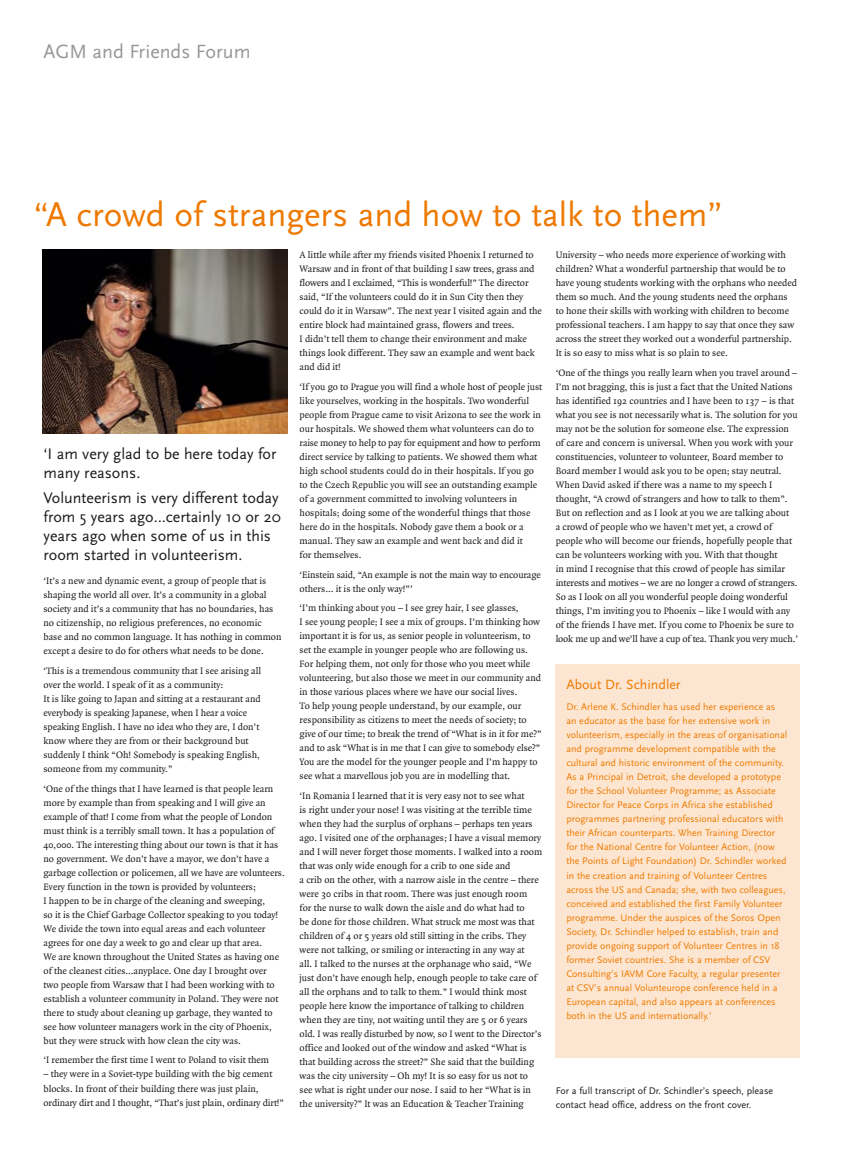
<style>
.page{position:relative;width:842px;height:1163px;background:#fff}
.page>*{position:absolute;margin:0;border:0;box-sizing:border-box;transform-origin:0 0}
.FC_body_10{font:35px "Scala Sans";color:#ee7900}
.Scala_10{font:20px "Scala Sans";color:#97979b}
.Scala_reg_16pt_leading_19pt_space_after_{font:16px/19px "Scala Sans";color:#1b1b1f}
.Scala_9pt_reg_11pt_leading_space_after_1{font:14px "Scala Sans";color:#ee7900}
.FC_body_10-2{font:10px/14px "Quadraat";color:#1b1b1f}
.Scala_9pt_reg_11pt_leading_space_after_1-2{font:10px/14px "Scala Sans";color:#ee7900}
.Scala_10-2{font:10px/14px "Scala Sans";color:#1b1b1f}
</style>
<div class="page">
<div style="left:555px;top:664px;width:244px;height:393px;background:#fce6d1"></div>
<img style="left:43px;top:250px;width:244px;height:184px">
<p class="Scala_10" style="left:44px;top:41px;width:209px">AGM and Friends Forum</p>
<p class="FC_body_10" style="left:34px;top:195px;width:691px">“A crowd of strangers and how to talk to them”</p>
<p class="Scala_reg_16pt_leading_19pt_space_after_" style="left:44px;top:444px;width:234px">‘I am very glad to be here today for many reasons.</p>
<p class="Scala_reg_16pt_leading_19pt_space_after_" style="left:44px;top:488px;width:239px">Volunteerism is very different today from 5 years ago…certainly 10 or 20 years ago when some of us in this room started in volunteerism.</p>
<p class="FC_body_10-2" style="left:44px;top:574px;width:240px">‘It’s a new and dynamic event, a group of people that is shaping the world all over. It’s a community in a global society and it’s a community that has no boundaries, has no citizenship, no religious preferences, no economic base and no common language. It has nothing in common except a desire to do for others what needs to be done.</p>
<p class="FC_body_10-2" style="left:44px;top:664px;width:219px">‘This is a tremendous community that I see arising all over the world. I speak of it as a community:<br>It is like going to Japan and sitting at a restaurant and everybody is speaking Japanese, when I hear a voice speaking English. I have no idea who they are, I don’t know where they are from or their background but suddenly I think “Oh! Somebody is speaking English, someone from my community.”</p>
<p class="FC_body_10-2" style="left:44px;top:781px;width:243px">‘One of the things that I have learned is that people learn more by example than from speaking and I will give an example of that! I come from what the people of London must think is a terribly small town. It has a population of 40,000. The interesting thing about our town is that it has no government. We don’t have a mayor, we don’t have a garbage collection or policemen, all we have are volunteers.<br>Every function in the town is provided by volunteers;<br>I happen to be in charge of the cleaning and sweeping,<br>so it is the Chief Garbage Collector speaking to you today!<br>We divide the town into equal areas and each volunteer agrees for one day a week to go and clear up that area.<br>We are known throughout the United States as having one of the cleanest cities…anyplace. One day I brought over<br>two people from Warsaw that I had been working with to establish a volunteer community in Poland. They were not there to study about cleaning up garbage, they wanted to see how volunteer managers work in the city of Phoenix, but they were struck with how clean the city was.</p>
<p class="FC_body_10-2" style="left:44px;top:1053px;width:227px">‘I remember the first time I went to Poland to visit them</p>
<p class="FC_body_10-2" style="left:44px;top:1067px;width:242px">– they were in a Soviet-type building with the big cement blocks. In front of their building there was just plain, ordinary dirt and I thought, “That’s just plain, ordinary dirt!”</p>
<p class="FC_body_10-2" style="left:300px;top:248px;width:244px">A little while after my friends visited Phoenix I returned to Warsaw and in front of that building I saw trees, grass and flowers and I exclaimed, “This is wonderful!” The director said, “If the volunteers could do it in Sun City then they could do it in Warsaw”. The next year I visited again and the entire block had maintained grass, flowers and trees.<br>I didn’t tell them to change their environment and make things look different. They saw an example and went back and did it!</p>
<p class="FC_body_10-2" style="left:300px;top:380px;width:244px">‘If you go to Prague you will find a whole host of people just like yourselves, working in the hospitals. Two wonderful people from Prague came to visit Arizona to see the work in our hospitals. We showed them what volunteers can do to raise money to help to pay for equipment and how to perform direct service by talking to patients. We showed them what high school students could do in their hospitals. If you go to the Czech Republic you will see an outstanding example of a government committed to involving volunteers in hospitals; doing some of the wonderful things that those here do in the hospitals. Nobody gave them a book or a manual. They saw an example and went back and did it<br>for themselves.</p>
<p class="FC_body_10-2" style="left:300px;top:567px;width:243px">‘Einstein said, “An example is not the main way to encourage others… it is the only way!”’</p>
<p class="FC_body_10-2" style="left:300px;top:601px;width:243px">‘I’m thinking about you – I see grey hair, I see glasses,<br>I see young people; I see a mix of groups. I’m thinking how important it is for us, as senior people in volunteerism, to set the example in younger people who are following us.<br>For helping them, not only for those who you meet while volunteering, but also those we meet in our community and in those various places where we have our social lives.<br>To help young people understand, by our example, our responsibility as citizens to meet the needs of society; to give of our time; to break the trend of “What is in it for me?” and to ask “What is in me that I can give to somebody else?” You are the model for the younger people and I’m happy to see what a marvellous job you are in modelling that.</p>
<p class="FC_body_10-2" style="left:300px;top:789px;width:244px">‘In Romania I learned that it is very easy not to see what<br>is right under your nose! I was visiting at the terrible time when they had the surplus of orphans – perhaps ten years ago. I visited one of the orphanages; I have a visual memory and I will never forget those moments. I walked into a room that was only wide enough for a crib to one side and<br>a crib on the other, with a narrow aisle in the centre – there were 30 cribs in that room. There was just enough room<br>for the nurse to walk down the aisle and do what had to<br>be done for those children. What struck me most was that children of 4 or 5 years old still sitting in the cribs. They were not talking, or smiling or interacting in any way at<br>all. I talked to the nurses at the orphanage who said, “We just don’t have enough help, enough people to take care of all the orphans and to talk to them.” I would think most people here know the importance of talking to children when they are tiny, not waiting until they are 5 or 6 years old. I was really disturbed by now, so I went to the Director’s office and looked out of the window and asked “What is that building across the street?” She said that the building was the city university – Oh my! It is so easy for us not to see what is right under our nose. I said to her “What is in the university?” It was an Education &amp; Teacher Training</p>
<p class="FC_body_10-2" style="left:556px;top:248px;width:243px">University – who needs more experience of working with children? What a wonderful partnership that would be to have young students working with the orphans who needed them so much. And the young students need the orphans to hone their skills with working with children to become professional teachers. I am happy to say that once they saw across the street they worked out a wonderful partnership.<br>It is so easy to miss what is so plain to see.</p>
<p class="FC_body_10-2" style="left:556px;top:366px;width:244px">‘One of the things you really learn when you travel around – I’m not bragging, this is just a fact that the United Nations has identified 192 countries and I have been to 137 – is that what you see is not necessarily what is. The solution for you may not be the solution for someone else. The expression of care and concern is universal. When you work with your constituencies, volunteer to volunteer, Board member to Board member I would ask you to be open; stay neutral.<br>When David asked if there was a name to my speech I thought, “A crowd of strangers and how to talk to them”.<br>But on reflection and as I look at you we are talking about<br>a crowd of people who we haven’t met yet, a crowd of people who will become our friends, hopefully people that can be volunteers working with you. With that thought<br>in mind I recognise that this crowd of people has similar interests and motives – we are no longer a crowd of strangers.<br>So as I look on all you wonderful people doing wonderful things, I’m inviting you to Phoenix – like I would with any of the friends I have met. If you come to Phoenix be sure to look me up and we’ll have a cup of tea. Thank you very much.’</p>
<p class="Scala_9pt_reg_11pt_leading_space_after_1" style="left:566px;top:676px;width:116px">About Dr. Schindler</p>
<p class="Scala_9pt_reg_11pt_leading_space_after_1-2" style="left:566px;top:700px;width:222px">Dr. Arlene K. Schindler has used her experience as an educator as the base for her extensive work in volunteerism, especially in the areas of organisational and programme development compatible with the cultural and historic environment of the community.<br>As a Principal in Detroit, she developed a prototype for the School Volunteer Programme; as Associate Director for Peace Corps in Africa she established programmes partnering professional educators with their African counterparts. When Training Director for the National Centre for Volunteer Action, (now the Points of Light Foundation) Dr. Schindler worked in the creation and training of Volunteer Centres across the US and Canada; she, with two colleagues, conceived and established the first Family Volunteer programme. Under the auspices of the Soros Open Society, Dr. Schindler helped to establish, train and provide ongoing support of Volunteer Centres in 18 former Soviet countries. She is a member of CSV Consulting’s IAVM Core Faculty, a regular presenter at CSV’s annual Volunteurope conference held in a European capital, and also appears at conferences both in the US and internationally.’</p>
<p class="Scala_10-2" style="left:556px;top:1084px;width:219px">For a full transcript of Dr. Schindler’s speech, please contact head office, address on the front cover.</p>
</div>
